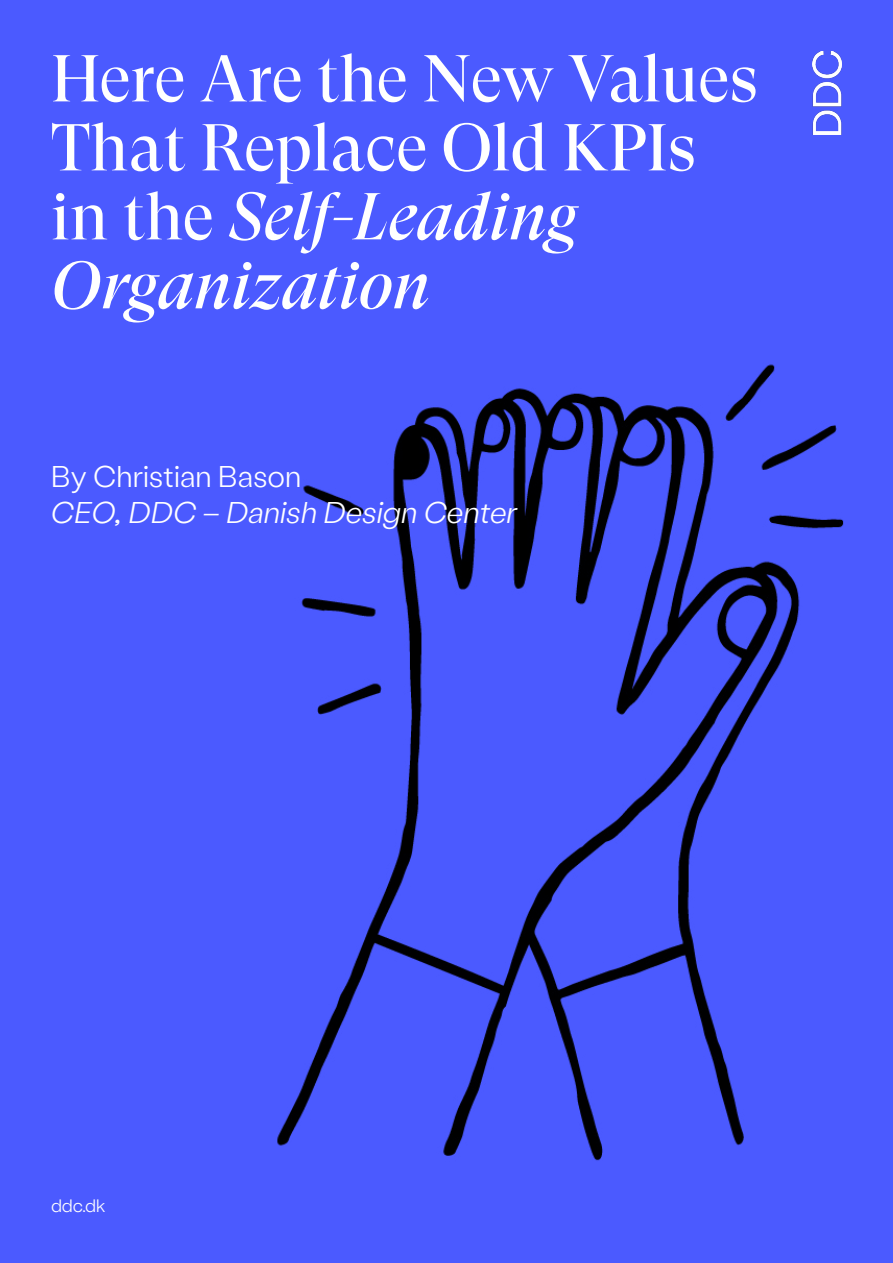
<style>
.page{position:relative;width:893px;height:1263px;background:#4b5aff}
.page>*{position:absolute;margin:0;border:0;box-sizing:border-box;transform-origin:0 0}
.t1{font:66px/69px "GT Super Display";color:#fff}
.t2{font:italic 300 30px "Stabil Grotesk";color:#fff}
.t3{font:300 30px "Stabil Grotesk";color:#fff}
.t4{font:300 18px "Stabil Grotesk";color:#fff}
.s1{font-style:italic}
</style>
<div class="page">
<img style="left:277px;top:364px;width:567px;height:797px">
<img style="left:813px;top:51px;width:29px;height:83px">
<p class="t1" style="left:51px;top:46px;width:708px">Here Are the New Values<br>That Replace Old KPIs in the <span class="s1">Self-Leading<br>Organization</span></p>
<p class="t3" style="left:51px;top:457px;width:252px">By Christian Bason</p>
<p class="t2" style="left:51px;top:493px;width:467px">CEO, DDC – Danish Design Center</p>
<p class="t4" style="left:51px;top:1194px;width:56px">ddc.dk</p>
</div>
